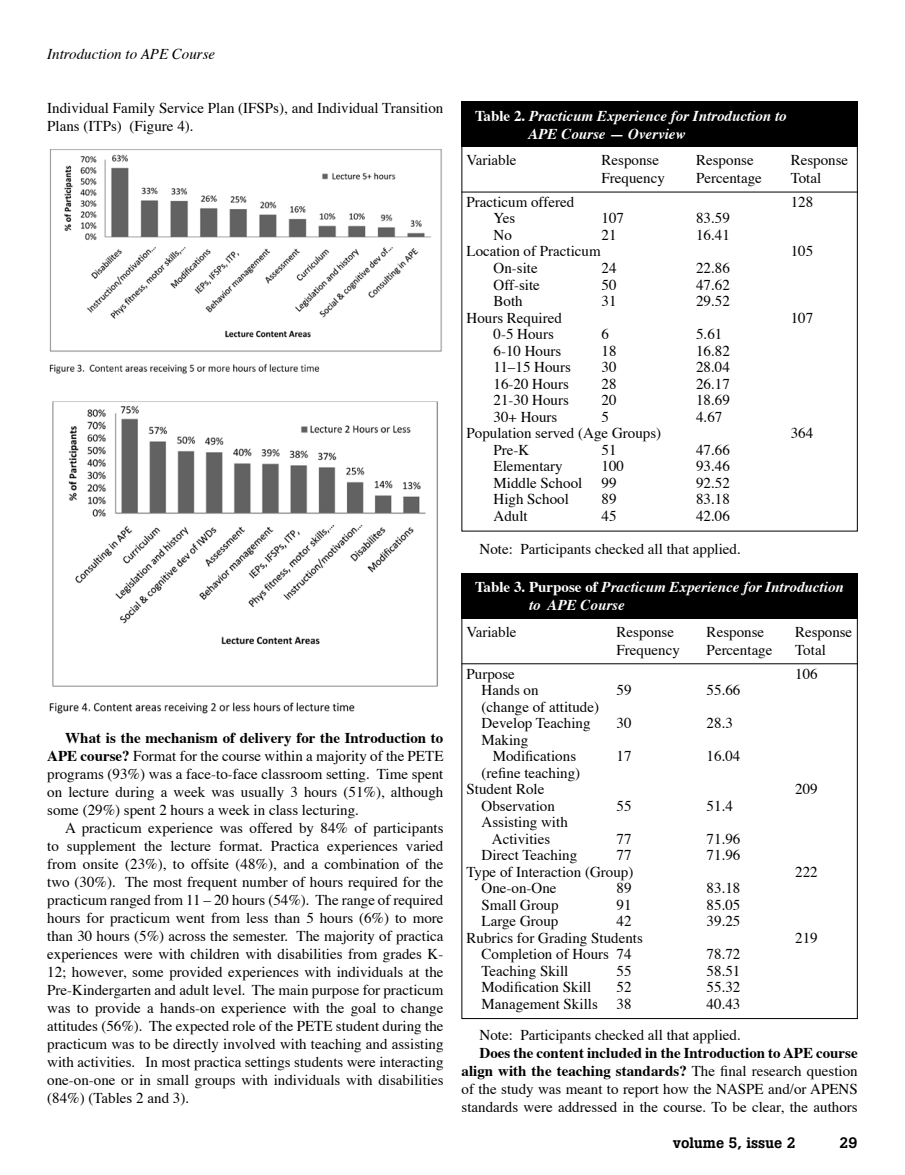
<style>
.page{position:relative;width:905px;height:1175px;background:#fff}
.page>*{position:absolute;margin:0;border:0;box-sizing:border-box;transform-origin:0 0}
.t1{font:15px/18px "Times";color:#000}
.t2{font:italic 700 15px/18px "Times";color:#fff}
.t3{font:italic 15px "Times";color:#000}
.t4{font:500 15px "Boton";color:#000}
.s1{font-weight:700}
.s2{font-style:normal}
</style>
<div class="page">
<img style="left:49px;top:364px;width:271px;height:10px">
<img style="left:49px;top:702px;width:306px;height:12px">
<div style="left:461px;top:101px;width:396px;height:46px;background:#000"></div>
<hr style="left:461px;top:192px;width:396px;height:1px;background:#000">
<div style="left:461px;top:573px;width:396px;height:45px;background:#000"></div>
<hr style="left:461px;top:663px;width:396px;height:1px;background:#000">
<img style="left:49px;top:149px;width:393px;height:203px">
<img style="left:52px;top:401px;width:386px;height:286px">
<p class="t3" style="left:47px;top:44px;width:169px">Introduction to APE Course</p>
<p class="t1" style="left:47px;top:99px;width:397px">Individual Family Service Plan (IFSPs), and Individual Transition<br>Plans (ITPs) (Figure 4).</p>
<p class="t1" style="left:47px;top:729px;width:398px;text-align:justify;text-indent:18px"><span class="s1">What is the mechanism of delivery for the Introduction to APE course?</span> Format for the course within a majority of the PETE programs (93%) was a face-to-face classroom setting. Time spent on lecture during a week was usually 3 hours (51%), although some (29%) spent 2 hours a week in class lecturing.</p>
<p class="t1" style="left:47px;top:819px;width:398px;text-align:justify;text-indent:18px">A practicum experience was offered by 84% of participants to supplement the lecture format. Practica experiences varied from onsite (23%), to offsite (48%), and a combination of the two (30%). The most frequent number of hours required for the practicum ranged from 11 – 20 hours (54%). The range of required hours for practicum went from less than 5 hours (6%) to more than 30 hours (5%) across the semester. The majority of practica experiences were with children with disabilities from grades K-12; however, some provided experiences with individuals at the Pre-Kindergarten and adult level. The main purpose for practicum was to provide a hands-on experience with the goal to change attitudes (56%). The expected role of the PETE student during the practicum was to be directly involved with teaching and assisting with activities. In most practica settings students were interacting one-on-one or in small groups with individuals with disabilities (84%) (Tables 2 and 3).</p>
<p class="t2" style="left:528px;top:107px;width:260px;text-indent:-53px"><span class="s2">Table 2.</span> Practicum Experience for Introduction to<br>APE Course — Overview</p>
<p class="t1" style="left:466px;top:152px;width:51px">Variable</p>
<p class="t1" style="left:601px;top:152px;width:59px">Response</p>
<p class="t1" style="left:696px;top:152px;width:59px">Response</p>
<p class="t1" style="left:790px;top:152px;width:59px">Response</p>
<p class="t1" style="left:601px;top:170px;width:65px">Frequency</p>
<p class="t1" style="left:696px;top:170px;width:67px">Percentage</p>
<p class="t1" style="left:790px;top:170px;width:32px">Total</p>
<p class="t1" style="left:466px;top:194px;width:109px">Practicum offered</p>
<p class="t1" style="left:790px;top:194px;width:24px">128</p>
<p class="t1" style="left:493px;top:210px;width:23px">Yes</p>
<p class="t1" style="left:601px;top:210px;width:24px">107</p>
<p class="t1" style="left:696px;top:210px;width:35px">83.59</p>
<p class="t1" style="left:493px;top:227px;width:20px">No</p>
<p class="t1" style="left:601px;top:227px;width:16px">21</p>
<p class="t1" style="left:696px;top:227px;width:35px">16.41</p>
<p class="t1" style="left:466px;top:243px;width:136px">Location of Practicum</p>
<p class="t1" style="left:790px;top:243px;width:24px">105</p>
<p class="t1" style="left:493px;top:260px;width:46px">On-site</p>
<p class="t1" style="left:601px;top:260px;width:16px">24</p>
<p class="t1" style="left:696px;top:260px;width:35px">22.86</p>
<p class="t1" style="left:493px;top:276px;width:48px">Off-site</p>
<p class="t1" style="left:601px;top:276px;width:16px">50</p>
<p class="t1" style="left:696px;top:276px;width:35px">47.62</p>
<p class="t1" style="left:493px;top:293px;width:31px">Both</p>
<p class="t1" style="left:601px;top:293px;width:16px">31</p>
<p class="t1" style="left:696px;top:293px;width:35px">29.52</p>
<p class="t1" style="left:466px;top:309px;width:97px">Hours Required</p>
<p class="t1" style="left:790px;top:309px;width:24px">107</p>
<p class="t1" style="left:493px;top:326px;width:62px">0-5 Hours</p>
<p class="t1" style="left:601px;top:326px;width:9px">6</p>
<p class="t1" style="left:696px;top:326px;width:28px">5.61</p>
<p class="t1" style="left:493px;top:342px;width:69px">6-10 Hours</p>
<p class="t1" style="left:601px;top:342px;width:16px">18</p>
<p class="t1" style="left:696px;top:342px;width:35px">16.82</p>
<p class="t1" style="left:493px;top:359px;width:79px">11–15 Hours</p>
<p class="t1" style="left:601px;top:359px;width:16px">30</p>
<p class="t1" style="left:696px;top:359px;width:35px">28.04</p>
<p class="t1" style="left:493px;top:375px;width:77px">16-20 Hours</p>
<p class="t1" style="left:601px;top:375px;width:16px">28</p>
<p class="t1" style="left:696px;top:375px;width:35px">26.17</p>
<p class="t1" style="left:493px;top:392px;width:77px">21-30 Hours</p>
<p class="t1" style="left:601px;top:392px;width:16px">20</p>
<p class="t1" style="left:696px;top:392px;width:35px">18.69</p>
<p class="t1" style="left:493px;top:408px;width:65px">30+ Hours</p>
<p class="t1" style="left:601px;top:408px;width:9px">5</p>
<p class="t1" style="left:696px;top:408px;width:28px">4.67</p>
<p class="t1" style="left:466px;top:425px;width:196px">Population served (Age Groups)</p>
<p class="t1" style="left:790px;top:425px;width:24px">364</p>
<p class="t1" style="left:493px;top:441px;width:37px">Pre-K</p>
<p class="t1" style="left:601px;top:441px;width:16px">51</p>
<p class="t1" style="left:696px;top:441px;width:35px">47.66</p>
<p class="t1" style="left:493px;top:458px;width:71px">Elementary</p>
<p class="t1" style="left:601px;top:458px;width:24px">100</p>
<p class="t1" style="left:696px;top:458px;width:35px">93.46</p>
<p class="t1" style="left:493px;top:474px;width:90px">Middle School</p>
<p class="t1" style="left:601px;top:474px;width:16px">99</p>
<p class="t1" style="left:696px;top:474px;width:35px">92.52</p>
<p class="t1" style="left:493px;top:491px;width:77px">High School</p>
<p class="t1" style="left:601px;top:491px;width:16px">89</p>
<p class="t1" style="left:696px;top:491px;width:35px">83.18</p>
<p class="t1" style="left:493px;top:507px;width:36px">Adult</p>
<p class="t1" style="left:601px;top:507px;width:16px">45</p>
<p class="t1" style="left:696px;top:507px;width:35px">42.06</p>
<p class="t1" style="left:479px;top:540px;width:263px">Note: Participants checked all that applied.</p>
<p class="t2" style="left:529px;top:579px;width:316px;text-indent:-54px"><span class="s2">Table 3. Purpose of</span> Practicum Experience for Introduction to APE Course</p>
<p class="t1" style="left:466px;top:623px;width:51px">Variable</p>
<p class="t1" style="left:616px;top:623px;width:59px">Response</p>
<p class="t1" style="left:706px;top:623px;width:59px">Response</p>
<p class="t1" style="left:795px;top:623px;width:59px">Response</p>
<p class="t1" style="left:616px;top:641px;width:65px">Frequency</p>
<p class="t1" style="left:706px;top:641px;width:67px">Percentage</p>
<p class="t1" style="left:795px;top:641px;width:32px">Total</p>
<p class="t1" style="left:466px;top:665px;width:50px">Purpose</p>
<p class="t1" style="left:795px;top:665px;width:24px">106</p>
<p class="t1" style="left:481px;top:682px;width:59px">Hands on</p>
<p class="t1" style="left:616px;top:682px;width:16px">59</p>
<p class="t1" style="left:706px;top:682px;width:35px">55.66</p>
<p class="t1" style="left:481px;top:699px;width:119px;line-height:16.5px">(change of attitude)<br>Develop Teaching</p>
<p class="t1" style="left:616px;top:715px;width:16px">30</p>
<p class="t1" style="left:706px;top:715px;width:28px">28.3</p>
<p class="t1" style="left:493px;top:732px;width:85px;line-height:16.5px;text-indent:-11px">Making<br>Modifications</p>
<p class="t1" style="left:466px;top:765px;width:115px;line-height:16.5px;text-indent:15px">(refine teaching)<br>Student Role</p>
<p class="t1" style="left:616px;top:748px;width:16px">17</p>
<p class="t1" style="left:706px;top:748px;width:35px">16.04</p>
<p class="t1" style="left:481px;top:797px;width:75px">Observation</p>
<p class="t1" style="left:616px;top:797px;width:16px">55</p>
<p class="t1" style="left:706px;top:797px;width:28px">51.4</p>
<p class="t1" style="left:481px;top:815px;width:88px;line-height:16.5px;text-align:center">Assisting with<br>Activities</p>
<p class="t1" style="left:616px;top:830px;width:16px">77</p>
<p class="t1" style="left:706px;top:830px;width:35px">71.96</p>
<p class="t1" style="left:795px;top:781px;width:24px">209</p>
<p class="t1" style="left:481px;top:847px;width:97px">Direct Teaching</p>
<p class="t1" style="left:616px;top:847px;width:16px">77</p>
<p class="t1" style="left:706px;top:847px;width:35px">71.96</p>
<p class="t1" style="left:466px;top:863px;width:168px">Type of Interaction (Group)</p>
<p class="t1" style="left:795px;top:863px;width:24px">222</p>
<p class="t1" style="left:481px;top:880px;width:76px">One-on-One</p>
<p class="t1" style="left:616px;top:880px;width:16px">89</p>
<p class="t1" style="left:706px;top:880px;width:35px">83.18</p>
<p class="t1" style="left:481px;top:896px;width:79px">Small Group</p>
<p class="t1" style="left:616px;top:896px;width:16px">91</p>
<p class="t1" style="left:706px;top:896px;width:35px">85.05</p>
<p class="t1" style="left:481px;top:913px;width:78px">Large Group</p>
<p class="t1" style="left:616px;top:913px;width:16px">42</p>
<p class="t1" style="left:706px;top:913px;width:35px">39.25</p>
<p class="t1" style="left:466px;top:929px;width:178px">Rubrics for Grading Students</p>
<p class="t1" style="left:795px;top:929px;width:24px">219</p>
<p class="t1" style="left:481px;top:946px;width:151px">Completion of Hours 74</p>
<p class="t1" style="left:706px;top:946px;width:35px">78.72</p>
<p class="t1" style="left:481px;top:962px;width:88px">Teaching Skill</p>
<p class="t1" style="left:616px;top:962px;width:16px">55</p>
<p class="t1" style="left:706px;top:962px;width:35px">58.51</p>
<p class="t1" style="left:481px;top:979px;width:111px">Modification Skill</p>
<p class="t1" style="left:616px;top:979px;width:16px">52</p>
<p class="t1" style="left:706px;top:979px;width:35px">55.32</p>
<p class="t1" style="left:481px;top:995px;width:118px">Management Skills</p>
<p class="t1" style="left:616px;top:995px;width:16px">38</p>
<p class="t1" style="left:706px;top:995px;width:35px">40.43</p>
<p class="t1" style="left:479px;top:1026px;width:263px">Note: Participants checked all that applied.</p>
<p class="t1" style="left:461px;top:1044px;width:398px;text-align:justify;text-indent:18px"><span class="s1">Does the content included in the Introduction to APE course align with the teaching standards?</span> The final research question of the study was meant to report how the NASPE and/or APENS standards were addressed in the course. To be clear, the authors</p>
<p class="t4" style="left:673px;top:1133px;width:124px">volume 5, issue 2</p>
<p class="t4" style="left:839px;top:1133px;width:18px">29</p>
</div>
